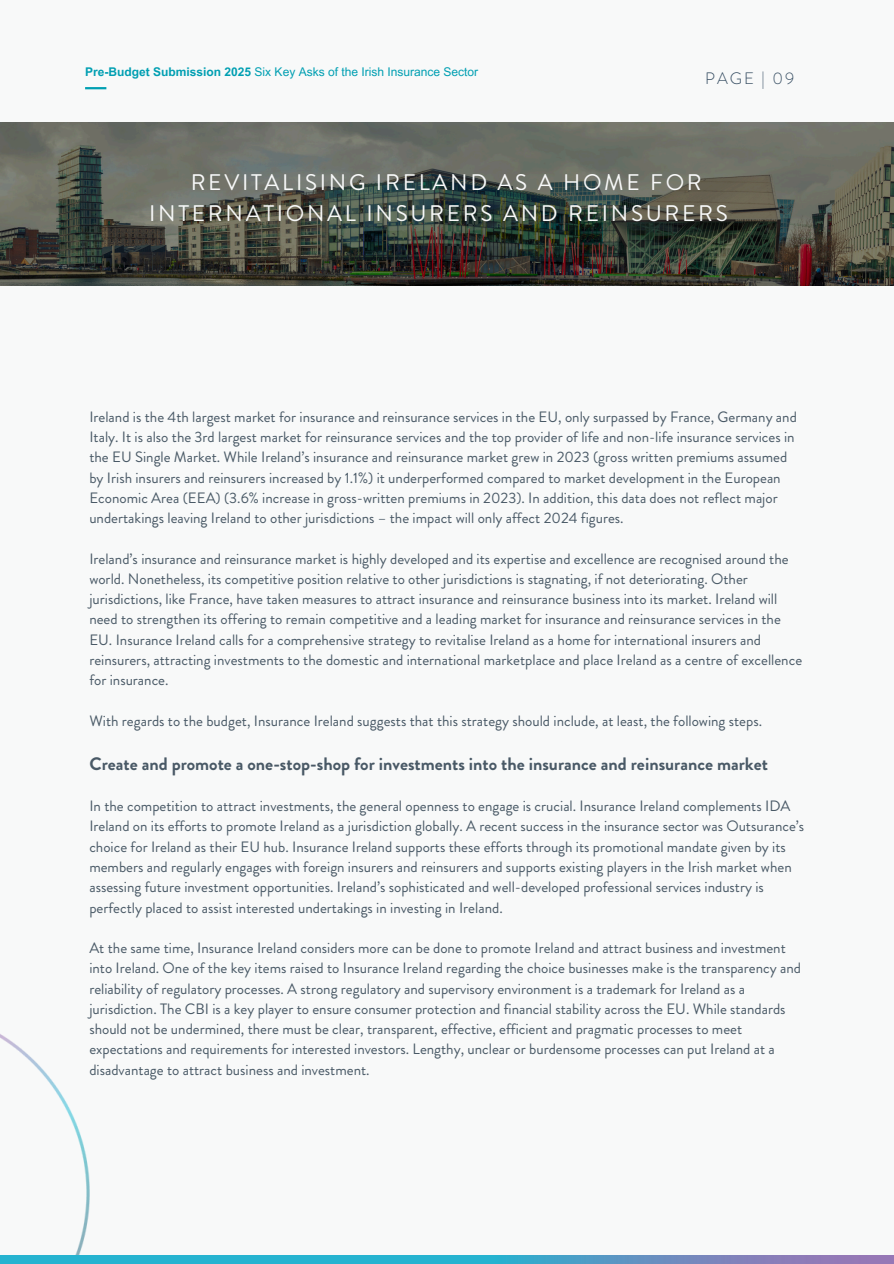
<style>
.page{position:relative;width:894px;height:1264px;background:#fff}
.page>*{position:absolute;margin:0;border:0;box-sizing:border-box;transform-origin:0 0}
.t1{font:22.5px/31.5px "Brandon Grotesque";letter-spacing:.12em;color:#f8f9f9}
.t2{font:700 18px "Brandon Grotesque";color:#495966}
.t3{font:300 16.5px "Brandon Grotesque";letter-spacing:.12em;color:#364d62}
.t4{font:15px/20.2px "Brandon Grotesque";color:#495966}
.t5{font:12px "Arial MT Pro";color:#009fb2}
.s1{font-weight:700}
</style>
<div class="page">
<div style="left:0;top:0;width:893px;height:1263px;background:#f8f9f9"></div>
<img style="left:0;top:122px;width:893px;height:164px">
<img style="left:0;top:1034px;width:90px;height:220px">
<hr style="left:85px;top:87px;width:21px;height:2px;background:#009fb2">
<img style="left:0;top:1254px;width:893px;height:9px">
<h2 class="t5" style="left:85px;top:67px;width:394px"><span class="s1">Pre-Budget Submission 2025</span> Six Key Asks of the Irish Insurance Sector</h2>
<h1 class="t3" style="left:705px;top:67px;width:90px">PAGE | 09</h1>
<p class="t1" style="left:149px;top:166px;width:580px;text-indent:41px">REVITALISING IRELAND AS A HOME FOR<br>INTERNATIONAL INSURERS AND REINSURERS</p>
<h4 class="t4" style="left:89px;top:406px;width:709px">Ireland is the 4th largest market for insurance and reinsurance services in the EU, only surpassed by France, Germany and Italy. It is also the 3rd largest market for reinsurance services and the top provider of life and non-life insurance services in the EU Single Market. While Ireland’s insurance and reinsurance market grew in 2023 (gross written premiums assumed by Irish insurers and reinsurers increased by 1.1%) it underperformed compared to market development in the European Economic Area (EEA) (3.6% increase in gross-written premiums in 2023). In addition, this data does not reflect major undertakings leaving Ireland to other jurisdictions – the impact will only affect 2024 figures.</h4>
<h4 class="t4" style="left:89px;top:548px;width:714px">Ireland’s insurance and reinsurance market is highly developed and its expertise and excellence are recognised around the world. Nonetheless, its competitive position relative to other jurisdictions is stagnating, if not deteriorating. Other jurisdictions, like France, have taken measures to attract insurance and reinsurance business into its market. Ireland will need to strengthen its offering to remain competitive and a leading market for insurance and reinsurance services in the EU. Insurance Ireland calls for a comprehensive strategy to revitalise Ireland as a home for international insurers and reinsurers, attracting investments to the domestic and international marketplace and place Ireland as a centre of excellence for insurance.</h4>
<h4 class="t4" style="left:89px;top:710px;width:674px">With regards to the budget, Insurance Ireland suggests that this strategy should include, at least, the following steps.</h4>
<h3 class="t2" style="left:89px;top:750px;width:680px">Create and promote a one-stop-shop for investments into the insurance and reinsurance market</h3>
<h4 class="t4" style="left:89px;top:796px;width:716px">In the competition to attract investments, the general openness to engage is crucial. Insurance Ireland complements IDA Ireland on its efforts to promote Ireland as a jurisdiction globally. A recent success in the insurance sector was Outsurance’s choice for Ireland as their EU hub. Insurance Ireland supports these efforts through its promotional mandate given by its members and regularly engages with foreign insurers and reinsurers and supports existing players in the Irish market when assessing future investment opportunities. Ireland’s sophisticated and well-developed professional services industry is perfectly placed to assist interested undertakings in investing in Ireland.</h4>
<h4 class="t4" style="left:89px;top:937px;width:713px">At the same time, Insurance Ireland considers more can be done to promote Ireland and attract business and investment into Ireland. One of the key items raised to Insurance Ireland regarding the choice businesses make is the transparency and reliability of regulatory processes. A strong regulatory and supervisory environment is a trademark for Ireland as a jurisdiction. The CBI is a key player to ensure consumer protection and financial stability across the EU. While standards should not be undermined, there must be clear, transparent, effective, efficient and pragmatic processes to meet expectations and requirements for interested investors. Lengthy, unclear or burdensome processes can put Ireland at a disadvantage to attract business and investment.</h4>
</div>
